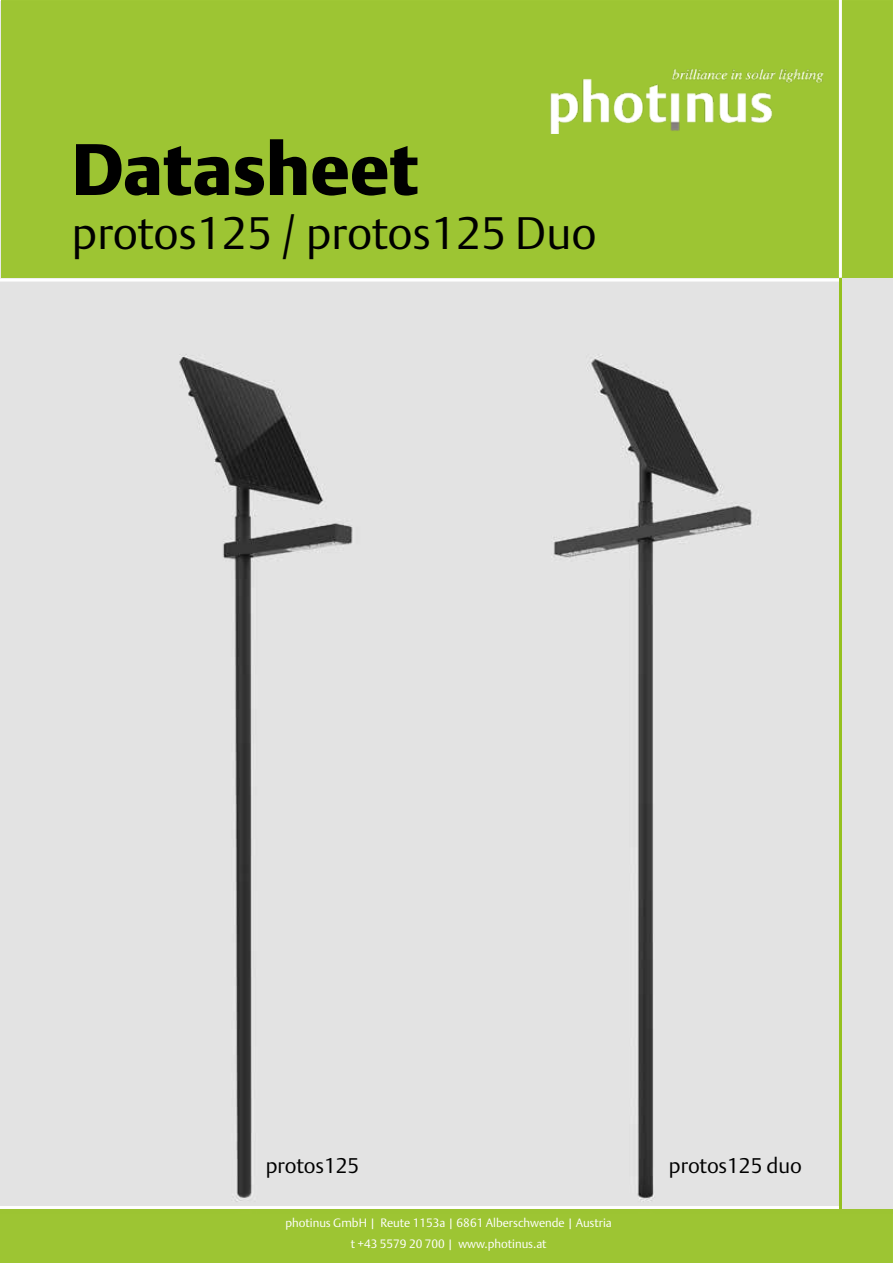
<style>
.page{position:relative;width:893px;height:1263px;background:#fff}
.page>*{position:absolute;margin:0;border:0;box-sizing:border-box;transform-origin:0 0}
.t1{font:900 72px "DTL Argo ST";color:#000}
.t2{font:300 45px "DTL Argo T";color:#000}
.t3{font:300 21px "DTL Argo T";color:#000}
.t4{font:300 12px/21px "DTL Argo T";color:#fff;text-align:center}
</style>
<div class="page">
<div style="left:0;top:279px;width:893px;height:930px;background:#e3e3e3"></div>
<div style="left:1px;top:1px;width:892px;height:277px;background:#9dc533"></div>
<img style="left:550px;top:55px;width:289px;height:79px">
<div style="left:0;top:1209px;width:893px;height:53px;background:#9dc533"></div>
<hr style="left:0;top:1206px;width:842px;height:3px;background:#fff">
<hr style="left:839px;top:0;width:3px;height:282px;background:#fff">
<hr style="left:0;top:279px;width:841px;height:3px;background:#fff">
<hr style="left:839px;top:278px;width:3px;height:931px;background:#95c11f">
<h1 class="t1" style="left:72px;top:127px;width:348px">Datasheet</h1>
<h2 class="t2" style="left:72px;top:206px;width:526px">protos125 / protos125 Duo</h2>
<h3 class="t3" style="left:266px;top:1153px;width:95px">protos125</h3>
<h3 class="t3" style="left:669px;top:1153px;width:134px">protos125 duo</h3>
<p class="t4" style="left:286px;top:1212px;width:328px">photinus GmbH | Reute 1153a | 6861 Alberschwende | Austria t +43 5579 20 700 | www.photinus.at</p>
</div>
